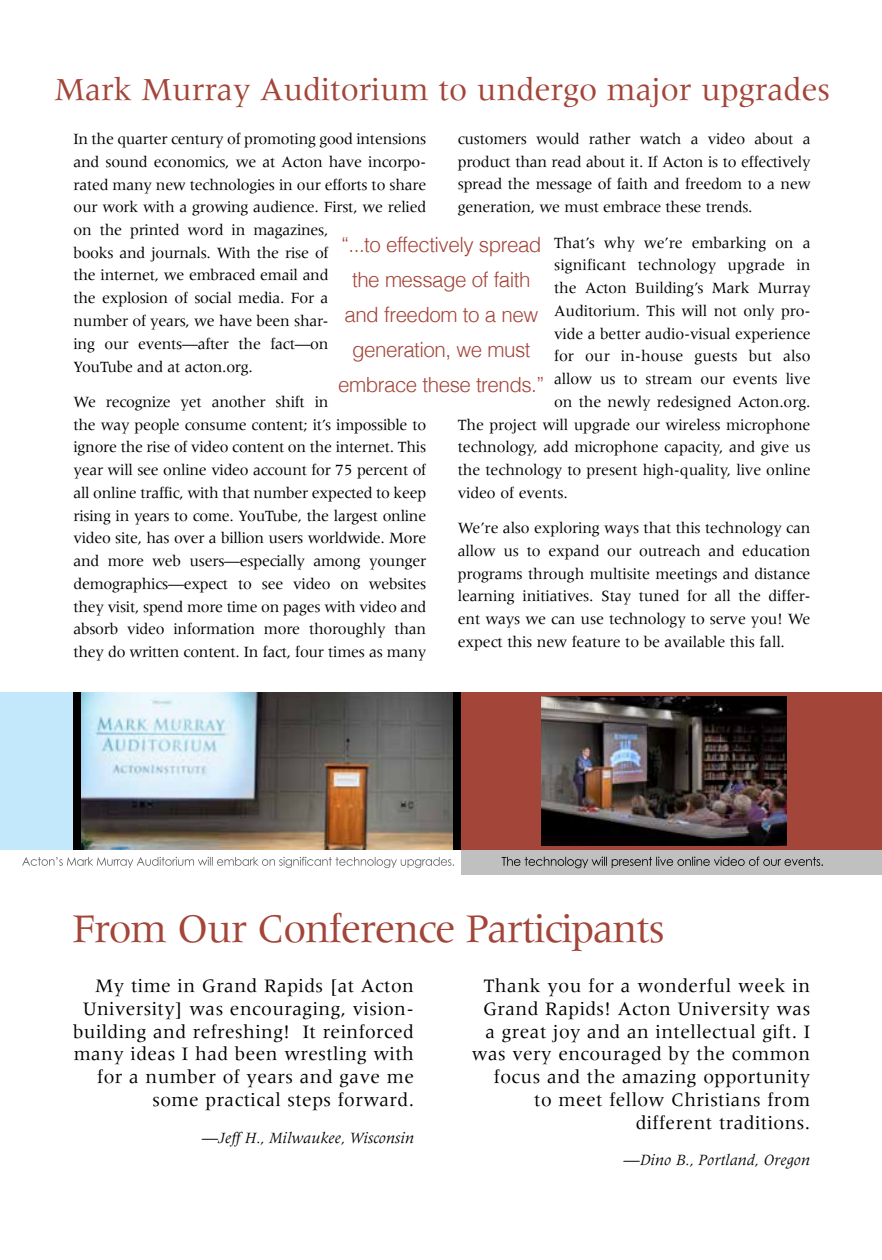
<style>
.page{position:relative;width:882px;height:1260px;background:#fff}
.page>*{position:absolute;margin:0;border:0;box-sizing:border-box;transform-origin:0 0}
.t1{font:42px "Meridien";letter-spacing:-.03em;color:#a34539}
.t2{font:33.25px "Meridien";letter-spacing:-.005em;color:#a34539}
.t3{font:300 21px/35px "Helvetica";letter-spacing:-.025em;color:#a34539;text-align:center}
.t4{font:19.6px/22.8px "Meridien";letter-spacing:.02em;color:#000;text-align:right}
.t5{font:16.1px/22.8px "Meridien";letter-spacing:-.015em;color:#000}
.t6{font:italic 16.1px "Meridien";color:#000}
.t7{font:16.1px "Meridien";letter-spacing:.005em;color:#000}
</style>
<div class="page">
<div style="left:461px;top:849px;width:421px;height:25px;background:#c0c0c0"></div>
<div style="left:0;top:692px;width:314px;height:157px;background:#c3e8fb"></div>
<div style="left:280px;top:692px;width:602px;height:157px;background:#a34539"></div>
<img style="left:542px;top:697px;width:245px;height:148px">
<div style="left:73px;top:692px;width:388px;height:157px;background:#000"></div>
<img style="left:82px;top:692px;width:371px;height:157px">
<svg style="left:22px;top:857px;width:432px;height:11px"></svg>
<svg style="left:502px;top:857px;width:321px;height:11px"></svg>
<h2 class="t2" style="left:55px;top:71px;width:777px">Mark Murray Auditorium to undergo major upgrades</h2>
<p class="t5" style="left:74px;top:127px;width:354px">In the quarter century of promoting good intensions and sound economics, we at Acton have incorpo&shy;rated many new technologies in our efforts to share our work with a growing audience. First, we relied on the printed word in magazines,<br>books and journals. With the rise of<br>the internet, we embraced email and<br>the explosion of social media. For a<br>number of years, we have been shar-<br>ing our events—after the fact—on<br>YouTube and at acton.org.</p>
<p class="t5" style="left:74px;top:390px;width:354px">We recognize yet another shift in<br>the way people consume content; it’s impossible to ignore the rise of video content on the internet. This year will see online video account for 75 percent of all online traffic, with that number expected to keep rising in years to come. YouTube, the largest online video site, has over a billion users worldwide. More and more web users—especially among younger demographics—expect to see video on websites they visit, spend more time on pages with video and absorb video information more thoroughly than they do written content. In fact, four times as many</p>
<p class="t5" style="left:458px;top:127px;width:354px;text-align:justify">customers would rather watch a video about a product than read about it. If Acton is to effectively spread the message of faith and freedom to a new generation, we must embrace these trends.</p>
<p class="t5" style="left:554px;top:231px;width:258px">That’s why we’re embarking on a</p>
<p class="t7" style="left:554px;top:256px;width:258px">significant technology upgrade in</p>
<p class="t5" style="left:554px;top:276px;width:258px">the Acton Building’s Mark Murray</p>
<p class="t5" style="left:554px;top:299px;width:258px">Auditorium. This will not only pro-</p>
<p class="t5" style="left:554px;top:322px;width:258px">vide a better audio-visual experience</p>
<p class="t5" style="left:554px;top:345px;width:258px">for our in-house guests but also</p>
<p class="t5" style="left:554px;top:368px;width:258px">allow us to stream our events live</p>
<p class="t5" style="left:554px;top:390px;width:258px">on the newly redesigned Acton.org.</p>
<p class="t5" style="left:458px;top:413px;width:354px">The project will upgrade our wireless microphone</p>
<p class="t5" style="left:458px;top:436px;width:354px">technology, add microphone capacity, and give us</p>
<p class="t5" style="left:458px;top:458px;width:354px">the technology to present high-quality, live online</p>
<p class="t5" style="left:458px;top:481px;width:112px">video of events.</p>
<p class="t5" style="left:458px;top:517px;width:354px;text-align:justify">We’re also exploring ways that this technology can allow us to expand our outreach and education programs through multisite meetings and distance learning initiatives. Stay tuned for all the differ&shy;ent ways we can use technology to serve you! We expect this new feature to be available this fall.</p>
<h3 class="t3" style="left:338px;top:226px;width:208px">“...to effectively spread the message of faith and freedom to a new generation, we must embrace these trends.”</h3>
<h1 class="t1" style="left:72px;top:905px;width:594px">From Our Conference Participants</h1>
<p class="t4" style="left:73px;top:974px;width:343px">My time in Grand Rapids [at Acton University] was encouraging, vision&shy;building and refreshing! It reinforced many ideas I had been wrestling with for a number of years and gave me some practical steps forward.</p>
<p class="t6" style="left:202px;top:1129px;width:214px">—Jeff H., Milwaukee, Wisconsin</p>
<p class="t4" style="left:472px;top:974px;width:340px">Thank you for a wonderful week in<br>Grand Rapids! Acton University was a great joy and an intellectual gift. I was very encouraged by the common focus and the amazing opportunity to meet fellow Christians from different traditions.</p>
<p class="t6" style="left:624px;top:1152px;width:188px">—Dino B., Portland, Oregon</p>
</div>
